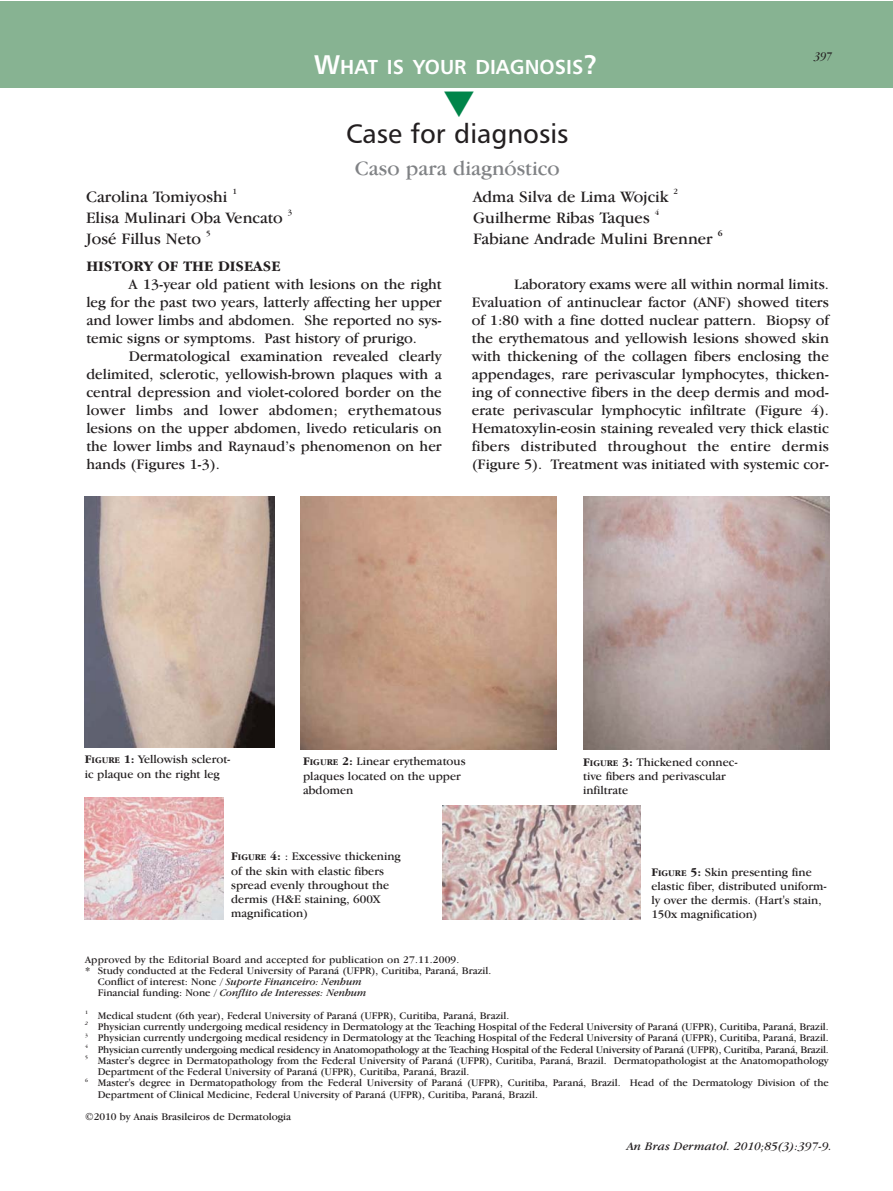
<style>
.page{position:relative;width:893px;height:1191px;background:#fff}
.page>*{position:absolute;margin:0;border:0;box-sizing:border-box;transform-origin:0 0}
.t1{font:27px "Humanist 777 BT Roman B";color:#231f20}
.t2{font:21px "Garamond IT Cby BT";color:#808285}
.t3{font:20.25px "Humanist 777 BT Bold B";color:#fff}
.t4{font:16.5px "Garamond IT Cby BT";color:#231f20}
.t5{font:15px/18px "Garamond IT Cby BT";color:#231f20;text-align:justify}
.t6{font:700 15px "Garamond IT Cby BT";color:#231f20}
.t7{font:12px/14.2px "Garamond IT Cby BT";color:#231f20}
.t8{font:italic 12px "Garamond IT Cby BT";letter-spacing:.015em;color:#231f20}
.t9{font:italic 12px "Garamond IT Cby BT";letter-spacing:.015em;color:#231f20;scale:.9 1}
.t10{font:10.5px/11.2px "Garamond IT Cby BT";color:#231f20}
.t11{font:italic 10.5px "Garamond IT Cby BT";color:#231f20}
.t12{font:8.25px "Garamond IT Cby BT";color:#231f20}
.t13{font:700 8.25px "Garamond IT Cby BT";color:#231f20}
.t14{font:5.25px "Garamond IT Cby BT";color:#231f20}
.t15{font:italic 5.25px "Garamond IT Cby BT";color:#231f20}
.s1{font-size:27px}
.s2{font-weight:700}
.s3{font-weight:700;font-size:9px}
.s4{font-style:italic}
.s5{font-style:normal}
</style>
<div class="page">
<div style="left:0;top:1px;width:892px;height:86px;background:#87b392"></div>
<img style="left:85px;top:496px;width:190px;height:251px">
<img style="left:301px;top:496px;width:255px;height:253px">
<img style="left:583px;top:497px;width:246px;height:252px">
<img style="left:85px;top:797px;width:138px;height:122px">
<img style="left:442px;top:805px;width:199px;height:115px">
<h3 class="t3" style="left:314px;top:59px;width:285px"><span class="s1">W</span>HAT IS YOUR DIAGNOSIS<span class="s1">?</span></h3>
<h1 class="t1" style="left:346px;top:123px;width:224px">Case for diagnosis</h1>
<h2 class="t2" style="left:355px;top:160px;width:207px">Caso para diagnóstico</h2>
<h3 class="t4" style="left:86px;top:190px;width:143px">Carolina Tomiyoshi</h3>
<p class="t12" style="left:232px;top:189px;width:6px">1</p>
<h3 class="t4" style="left:473px;top:190px;width:197px">Adma Silva de Lima Wojcik</h3>
<p class="t12" style="left:673px;top:189px;width:6px">2</p>
<h3 class="t4" style="left:86px;top:211px;width:198px">Elisa Mulinari Oba Vencato</h3>
<p class="t12" style="left:288px;top:210px;width:6px">3</p>
<h3 class="t4" style="left:473px;top:211px;width:178px">Guilherme Ribas Taques</h3>
<p class="t12" style="left:655px;top:210px;width:6px">4</p>
<h3 class="t4" style="left:86px;top:232px;width:117px">José Fillus Neto</h3>
<p class="t12" style="left:206px;top:231px;width:6px">5</p>
<h3 class="t4" style="left:473px;top:232px;width:241px">Fabiane Andrade Mulini Brenner</h3>
<p class="t13" style="left:718px;top:231px;width:6px">6</p>
<p class="t9" style="left:814px;top:51px;width:21px">397</p>
<h3 class="t6" style="left:86px;top:261px;width:196px">HISTORY OF THE DISEASE</h3>
<h3 class="t5" style="left:86px;top:276px;width:357px;text-indent:43px">A 13-year old patient with lesions on the right leg for the past two years, latterly affecting her upper and lower limbs and abdomen. She reported no sys&shy;temic signs or symptoms. Past history of prurigo.</h3>
<p class="t5" style="left:86px;top:348px;width:357px;text-indent:43px">Dermatological examination revealed clearly delimited, sclerotic, yellowish-brown plaques with a central depression and violet-colored border on the lower limbs and lower abdomen; erythematous lesions on the upper abdomen, livedo reticularis on the lower limbs and Raynaud’s phenomenon on her hands (Figures 1-3).</p>
<p class="t5" style="left:472px;top:276px;width:359px;text-indent:43px">Laboratory exams were all within normal limits.<br>Evaluation of antinuclear factor (ANF) showed titers of 1:80 with a fine dotted nuclear pattern. Biopsy of the erythematous and yellowish lesions showed skin with thickening of the collagen fibers enclosing the appendages, rare perivascular lymphocytes, thicken&shy;ing of connective fibers in the deep dermis and mod&shy;erate perivascular lymphocytic infiltrate (Figure 4).<br>Hematoxylin-eosin staining revealed very thick elastic fibers distributed throughout the entire dermis (Figure 5). Treatment was initiated with systemic cor-</p>
<p class="t7" style="left:85px;top:753px;width:147px"><span class="s2">F</span><span class="s3">IGURE</span> <span class="s2">1:</span> Yellowish sclerot&shy;ic plaque on the right leg</p>
<p class="t7" style="left:303px;top:755px;width:164px"><span class="s2">F</span><span class="s3">IGURE</span> <span class="s2">2:</span> Linear erythematous plaques located on the upper abdomen</p>
<p class="t7" style="left:583px;top:755px;width:156px"><span class="s2">F</span><span class="s3">IGURE</span> <span class="s2">3:</span> Thickened connec&shy;tive fibers and perivascular infiltrate</p>
<p class="t7" style="left:231px;top:850px;width:171px"><span class="s2">F</span><span class="s3">IGURE</span> <span class="s2">4:</span> : Excessive thickening of the skin with elastic fibers spread evenly throughout the dermis (H&amp;E staining, 600X magnification)</p>
<p class="t7" style="left:651px;top:865px;width:177px"><span class="s2">F</span><span class="s3">IGURE</span> <span class="s2">5:</span> Skin presenting fine elastic fiber, distributed uniform&shy;ly over the dermis. (Hart's stain,<br>150x magnification)</p>
<p class="t10" style="left:85px;top:954px;width:376px">Approved by the Editorial Board and accepted for publication on 27.11.2009.</p>
<p class="t10" style="left:85px;top:965px;width:408px">* Study conducted at the Federal University of Paraná (UFPR), Curitiba, Paraná, Brazil.</p>
<p class="t10" style="left:98px;top:977px;width:265px">Conflict of interest: None / <span class="s4">Suporte Financeiro: Nenhum</span></p>
<p class="t11" style="left:98px;top:989px;width:270px"><span class="s5">Financial funding: None /</span> Conflito de Interesses: Nenhum</p>
<p class="t14" style="left:85px;top:1010px;width:4px">1</p>
<p class="t10" style="left:98px;top:1010px;width:413px">Medical student (6th year), Federal University of Paraná (UFPR), Curitiba, Paraná, Brazil.</p>
<p class="t15" style="left:85px;top:1021px;width:4px">2</p>
<p class="t10" style="left:98px;top:1022px;width:732px">Physician currently undergoing medical residency in Dermatology at the Teaching Hospital of the Federal University of Paraná (UFPR), Curitiba, Paraná, Brazil.</p>
<p class="t14" style="left:85px;top:1032px;width:4px">3</p>
<p class="t10" style="left:98px;top:1033px;width:732px">Physician currently undergoing medical residency in Dermatology at the Teaching Hospital of the Federal University of Paraná (UFPR), Curitiba, Paraná, Brazil.</p>
<p class="t14" style="left:85px;top:1044px;width:4px">4</p>
<p class="t10" style="left:98px;top:1044px;width:732px">Physician currently undergoing medical residency in Anatomopathology at the Teaching Hospital of the Federal University of Paraná (UFPR), Curitiba, Paraná, Brazil.</p>
<p class="t14" style="left:85px;top:1055px;width:4px">5</p>
<p class="t10" style="left:98px;top:1055px;width:732px">Master's degree in Dermatopathology from the Federal University of Paraná (UFPR), Curitiba, Paraná, Brazil. Dermatopathologist at the Anatomopathology<br>Department of the Federal University of Paraná (UFPR), Curitiba, Paraná, Brazil.</p>
<p class="t14" style="left:85px;top:1077px;width:4px">6</p>
<p class="t10" style="left:98px;top:1078px;width:732px">Master's degree in Dermatopathology from the Federal University of Paraná (UFPR), Curitiba, Paraná, Brazil. Head of the Dermatology Division of the<br>Department of Clinical Medicine, Federal University of Paraná (UFPR), Curitiba, Paraná, Brazil.</p>
<p class="t10" style="left:85px;top:1112px;width:208px">©2010 by Anais Brasileiros de Dermatologia</p>
<p class="t8" style="left:627px;top:1141px;width:207px">An Bras Dermatol. 2010;85(3):397-9.</p>
</div>
